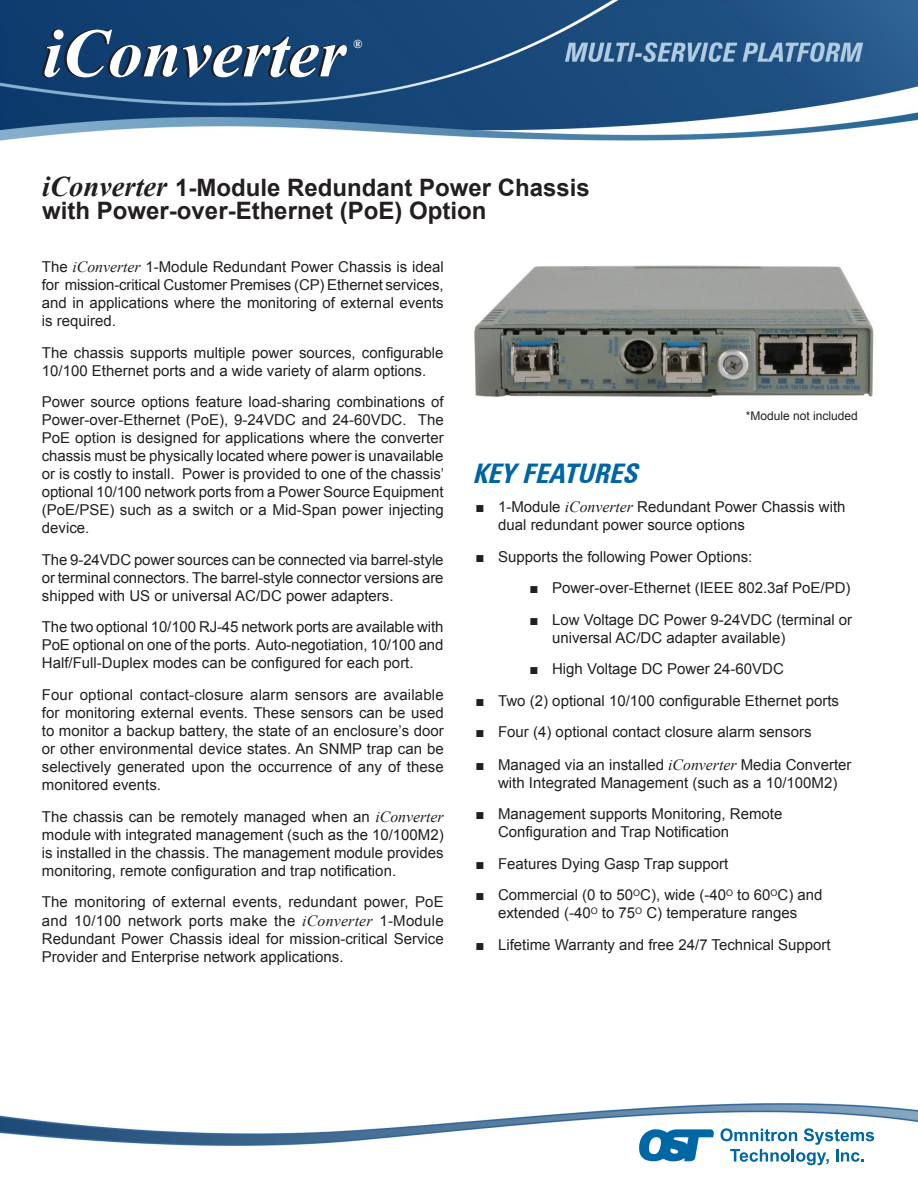
<style>
.page{position:relative;width:918px;height:1188px;background:#fff}
.page>*{position:absolute;margin:0;border:0;box-sizing:border-box;transform-origin:0 0}
.t1{font:italic 700 69px "Times New Roman";color:#fff}
.t2{font:italic 700 condensed 27px "Zurich BT";color:#0065a4}
.t3{font:700 24px "Arial";color:#231f20}
.Omnitron_Body_Text{font:15px/18px "Arial";color:#231f20;text-align:justify}
.Omnitron_Bullets{font:15px/18px "Arial";color:#231f20}
.Omnitron_Body_Text-2{font:12px "Arial";color:#231f20}
.t4{font:italic 700 12px "Times New Roman";color:#fff}
.s1{font-family:"Times New Roman";font-style:italic;font-size:28.5px}
.s2{font-family:"Times New Roman";font-style:italic;font-size:15.75px}
</style>
<div class="page">
<img style="left:0;top:1103px;width:918px;height:42px">
<img style="left:0;top:0;width:918px;height:141px">
<svg style="left:639px;top:1129px;width:75px;height:33px"></svg>
<svg style="left:721px;top:1128px;width:153px;height:37px"></svg>
<img style="left:474px;top:265px;width:400px;height:132px">
<p class="t1" style="left:43px;top:5px;width:304px">iConverter</p>
<p class="t4" style="left:353px;top:35px;width:10px">®</p>
<p class="t3" style="left:42px;top:172px;width:549px"><span class="s1">iConverter</span> 1-Module Redundant Power Chassis</p>
<p class="t3" style="left:42px;top:194px;width:446px">with Power-over-Ethernet (PoE) Option</p>
<p class="Omnitron_Body_Text" style="left:42px;top:258px;width:403px">The <span class="s2">iConverter</span> 1-Module Redundant Power Chassis is ideal for mission-critical Customer Premises (CP) Ethernet services, and in applications where the monitoring of external events is required.</p>
<p class="Omnitron_Body_Text" style="left:42px;top:343px;width:403px">The chassis supports multiple power sources, configurable<br>10/100 Ethernet ports and a wide variety of alarm options.</p>
<p class="Omnitron_Body_Text" style="left:42px;top:393px;width:404px">Power source options feature load-sharing combinations of Power-over-Ethernet (PoE), 9-24VDC and 24-60VDC. The PoE option is designed for applications where the converter chassis must be physically located where power is unavailable or is costly to install. Power is provided to one of the chassis’ optional 10/100 network ports from a Power Source Equipment (PoE/PSE) such as a switch or a Mid-Span power injecting device.</p>
<p class="Omnitron_Body_Text" style="left:42px;top:550px;width:403px">The 9-24VDC power sources can be connected via barrel-style or terminal connectors. The barrel-style connector versions are shipped with US or universal AC/DC power adapters.</p>
<p class="Omnitron_Body_Text" style="left:42px;top:618px;width:403px">The two optional 10/100 RJ-45 network ports are available with PoE optional on one of the ports. Auto-negotiation, 10/100 and Half/Full-Duplex modes can be configured for each port.</p>
<p class="Omnitron_Body_Text" style="left:42px;top:685px;width:403px">Four optional contact-closure alarm sensors are available for monitoring external events. These sensors can be used to monitor a backup battery, the state of an enclosure’s door or other environmental device states. An SNMP trap can be selectively generated upon the occurrence of any of these monitored events.</p>
<p class="Omnitron_Body_Text" style="left:42px;top:808px;width:403px">The chassis can be remotely managed when an <span class="s2">iConverter </span>module with integrated management (such as the 10/100M2) is installed in the chassis. The management module provides monitoring, remote configuration and trap notification.</p>
<p class="Omnitron_Body_Text" style="left:42px;top:893px;width:403px">The monitoring of external events, redundant power, PoE and 10/100 network ports make the <span class="s2">iConverter</span> 1-Module Redundant Power Chassis ideal for mission-critical Service Provider and Enterprise network applications.</p>
<p class="Omnitron_Body_Text-2" style="left:746px;top:408px;width:114px">*Module not included</p>
<p class="t2" style="left:472px;top:457px;width:174px">KEYFEATURES</p>
<p class="Omnitron_Bullets" style="left:498px;top:498px;width:349px;text-indent:-23px">■ 1-Module <span class="s2">iConverter</span> Redundant Power Chassis with dual redundant power source options</p>
<p class="Omnitron_Bullets" style="left:476px;top:548px;width:278px">■ Supports the following Power Options:</p>
<p class="Omnitron_Bullets" style="left:530px;top:579px;width:323px">■ Power-over-Ethernet (IEEE 802.3af PoE/PD)</p>
<p class="Omnitron_Bullets" style="left:552px;top:611px;width:302px;text-indent:-23px">■ Low Voltage DC Power 9-24VDC (terminal or universal AC/DC adapter available)</p>
<p class="Omnitron_Bullets" style="left:530px;top:660px;width:256px">■ High Voltage DC Power 24-60VDC</p>
<p class="Omnitron_Bullets" style="left:476px;top:692px;width:365px">■ Two (2) optional 10/100 configurable Ethernet ports</p>
<p class="Omnitron_Bullets" style="left:476px;top:723px;width:337px">■ Four (4) optional contact closure alarm sensors</p>
<p class="Omnitron_Bullets" style="left:476px;top:756px;width:377px;text-align:center">■ Managed via an installed <span class="s2">iConverter</span> Media Converter with Integrated Management (such as a 10/100M2)</p>
<p class="Omnitron_Bullets" style="left:498px;top:805px;width:286px;text-indent:-23px">■ Management supports Monitoring, Remote<br>Configuration and Trap Notification</p>
<p class="Omnitron_Bullets" style="left:476px;top:855px;width:254px">■ Features Dying Gasp Trap support</p>
<p class="Omnitron_Bullets" style="left:476px;top:886px;width:349px;text-align:center">■ Commercial (0 to 50<sup>O</sup>C), wide (-40<sup>O</sup> to 60<sup>O</sup>C) and extended (-40<sup>O</sup> to 75<sup>O</sup> C) temperature ranges</p>
<p class="Omnitron_Bullets" style="left:476px;top:936px;width:357px">■ Lifetime Warranty and free 24/7 Technical Support</p>
</div>
